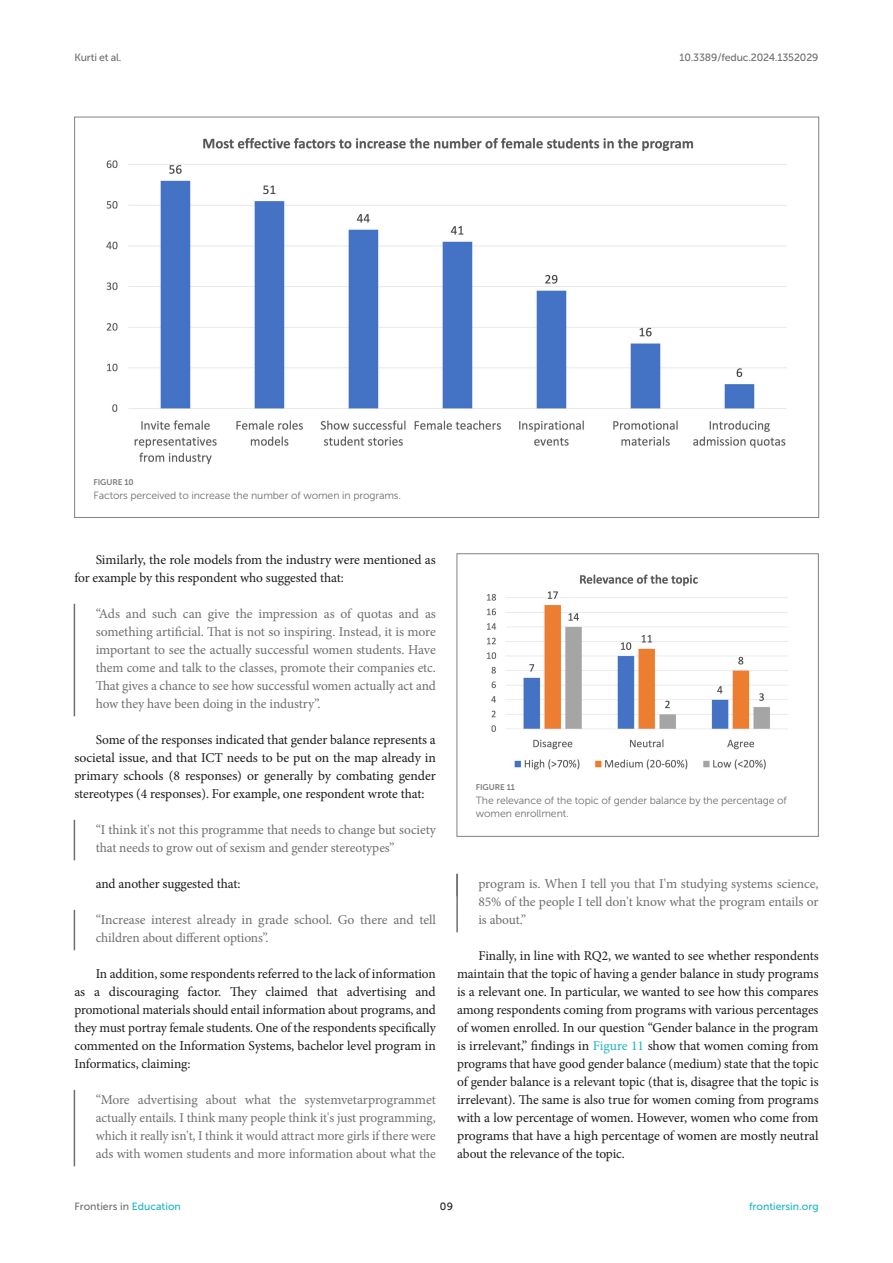
<style>
.page{position:relative;width:893px;height:1263px;background:#fff}
.page>*{position:absolute;margin:0;border:0;box-sizing:border-box;transform-origin:0 0}
.TEXT{font:13.5px/18px "Minion Pro";letter-spacing:-.01em;color:#1b1c1b;text-align:justify}
.BLOCK_QTN{font:13.5px/18px "Minion Pro";letter-spacing:-.01em;color:#706f70;text-align:justify}
.FIG_LEG{font:10.5px/13.5px "Museo Sans 300";letter-spacing:-.01em;color:#706f70}
.t1{font:10.5px "Museo Sans 500";letter-spacing:-.015em;color:#706f70}
.t2{font:10.5px "Museo Sans 500";color:#1db5c3}
.t3{font:10.5px "Museo Sans 500";color:#1b1c1b}
.FIG_HD{font:8.25px "Museo Sans 700";letter-spacing:-.01em;color:#7e7f7f}
.s1{color:#1db5c3}
</style>
<div class="page">
<hr style="left:74px;top:604px;width:1px;height:112px;background:#706f70">
<hr style="left:74px;top:820px;width:1px;height:40px;background:#706f70">
<hr style="left:74px;top:910px;width:1px;height:40px;background:#706f70">
<hr style="left:74px;top:1090px;width:1px;height:76px;background:#706f70">
<hr style="left:456px;top:874px;width:2px;height:58px;background:#706f70">
<img style="left:106px;top:138px;width:681px;height:327px">
<img style="left:486px;top:574px;width:302px;height:196px">
<p class="t1" style="left:74px;top:51px;width:49px">Kurti et al.</p>
<p class="t1" style="left:679px;top:51px;width:141px">10.3389/feduc.2024.1352029</p>
<p class="FIG_HD" style="left:94px;top:478px;width:42px">FIGURE 10</p>
<p class="FIG_LEG" style="left:94px;top:488px;width:309px">Factors perceived to increase the number of women in programs.</p>
<p class="TEXT" style="left:74px;top:551px;width:363px;text-indent:21px">Similarly, the role models from the industry were mentioned as for example by this respondent who suggested that:</p>
<p class="BLOCK_QTN" style="left:96px;top:605px;width:342px">“Ads and such can give the impression as of quotas and as something artificial. That is not so inspiring. Instead, it is more important to see the actually successful women students. Have them come and talk to the classes, promote their companies etc.<br>That gives a chance to see how successful women actually act and how they have been doing in the industry”.</p>
<p class="TEXT" style="left:74px;top:731px;width:363px;text-indent:21px">Some of the responses indicated that gender balance represents a societal issue, and that ICT needs to be put on the map already in primary schools (8 responses) or generally by combating gender stereotypes (4 responses). For example, one respondent wrote that:</p>
<p class="BLOCK_QTN" style="left:96px;top:821px;width:342px">“I think it's not this programme that needs to change but society that needs to grow out of sexism and gender stereotypes”</p>
<p class="TEXT" style="left:96px;top:875px;width:146px">and another suggested that:</p>
<p class="BLOCK_QTN" style="left:96px;top:911px;width:342px">“Increase interest already in grade school. Go there and tell children about different options”.</p>
<p class="TEXT" style="left:74px;top:965px;width:363px;text-indent:21px">In addition, some respondents referred to the lack of information as a discouraging factor. They claimed that advertising and promotional materials should entail information about programs, and they must portray female students. One of the respondents specifically commented on the Information Systems, bachelor level program in Informatics, claiming:</p>
<p class="BLOCK_QTN" style="left:96px;top:1091px;width:342px">“More advertising about what the systemvetarprogrammet actually entails. I think many people think it's just programming, which it really isn't, I think it would attract more girls if there were ads with women students and more information about what the</p>
<p class="FIG_HD" style="left:476px;top:783px;width:41px">FIGURE 11</p>
<p class="FIG_LEG" style="left:476px;top:794px;width:313px">The relevance of the topic of gender balance by the percentage of women enrollment.</p>
<p class="BLOCK_QTN" style="left:478px;top:875px;width:342px">program is. When I tell you that I'm studying systems science, 85% of the people I tell don't know what the program entails or is about.”</p>
<p class="TEXT" style="left:457px;top:947px;width:363px;text-indent:21px">Finally, in line with RQ2, we wanted to see whether respondents maintain that the topic of having a gender balance in study programs is a relevant one. In particular, we wanted to see how this compares among respondents coming from programs with various percentages of women enrolled. In our question “Gender balance in the program is irrelevant,” findings in <span class="s1">Figure 11</span> show that women coming from programs that have good gender balance (medium) state that the topic of gender balance is a relevant topic (that is, disagree that the topic is irrelevant). The same is also true for women coming from programs with a low percentage of women. However, women who come from programs that have a high percentage of women are mostly neutral about the relevance of the topic.</p>
<p class="t1" style="left:74px;top:1200px;width:108px">Frontiers in <span class="s1">Education</span></p>
<p class="t3" style="left:440px;top:1200px;width:15px">09</p>
<p class="t2" style="left:749px;top:1200px;width:71px">frontiersin.org</p>
</div>
